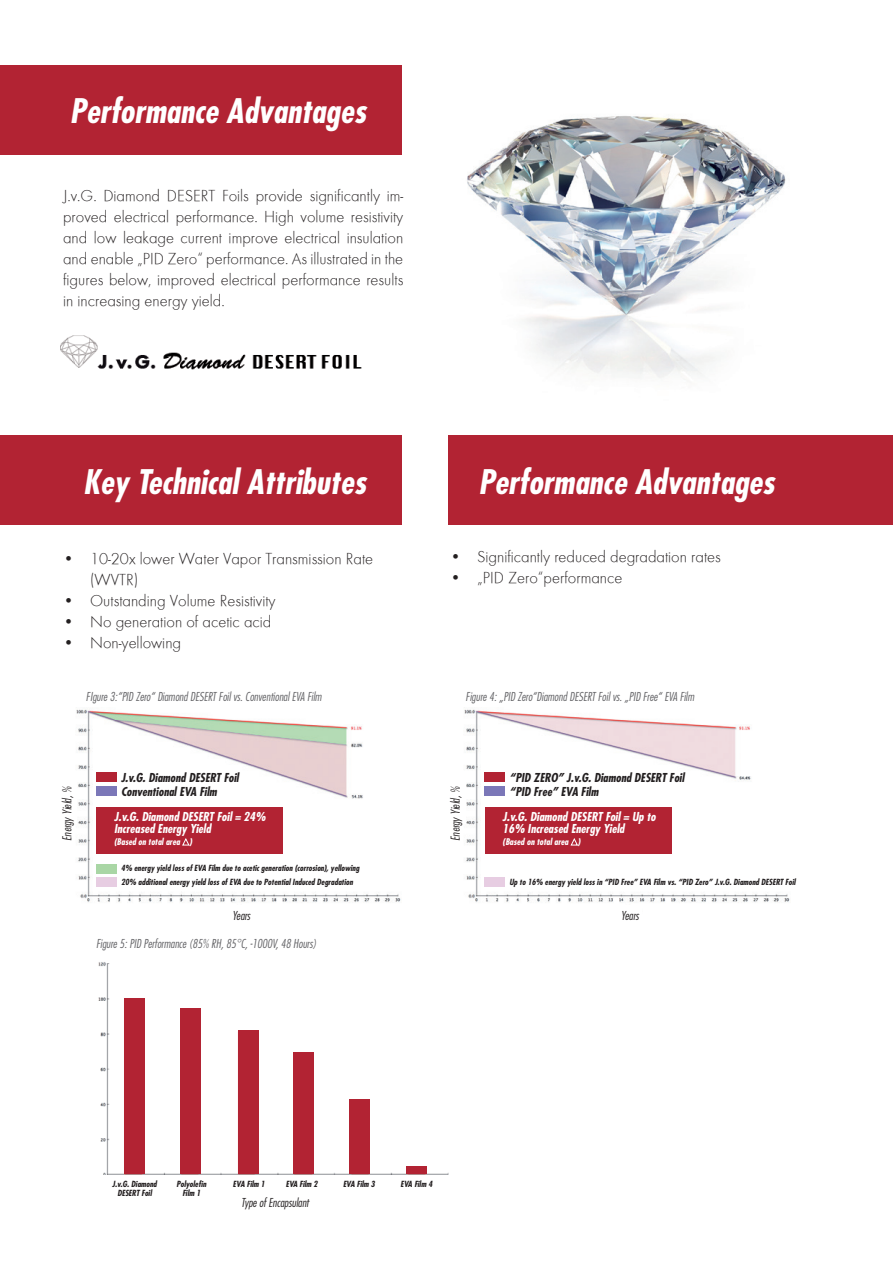
<style>
.page{position:relative;width:893px;height:1263px;background:#fff}
.page>*{position:absolute;margin:0;border:0;box-sizing:border-box;transform-origin:0 0}
.t1{font:italic 700 condensed 33px "Futura";color:#fff}
.t2{font:16.5px/21px "Futura T Light";color:#231f20;text-align:justify}
.t3{font:italic 300 condensed 12px "Futura";color:#636366}
.t4{font:italic 700 condensed 12px/12px "Futura";color:#fff}
.t5{font:italic 700 condensed 12px/14px "Futura";color:#231f20}
.t6{font:italic 300 condensed 12px "Futura";color:#231f20}
.t7{font:italic 700 condensed 9px "Futura";color:#fff}
.t8{font:italic 700 condensed 8.25px/9px "Futura";color:#231f20;text-align:center}
</style>
<div class="page">
<img style="left:98px;top:962px;width:351px;height:213px">
<div style="left:124px;top:998px;width:21px;height:175px;background:#b22333"></div>
<div style="left:180px;top:1007px;width:21px;height:166px;background:#b22333"></div>
<div style="left:238px;top:1030px;width:21px;height:143px;background:#b22333"></div>
<div style="left:293px;top:1052px;width:21px;height:121px;background:#b22333"></div>
<div style="left:349px;top:1099px;width:21px;height:74px;background:#b22333"></div>
<div style="left:407px;top:1166px;width:20px;height:7px;background:#b22333"></div>
<div style="left:0;top:65px;width:401px;height:89px;background:#b22333"></div>
<div style="left:0;top:436px;width:401px;height:89px;background:#b22333"></div>
<div style="left:449px;top:436px;width:444px;height:89px;background:#b22333"></div>
<img style="left:467px;top:116px;width:319px;height:262px">
<img style="left:76px;top:709px;width:325px;height:194px">
<div style="left:96px;top:807px;width:187px;height:46px;background:#b22333"></div>
<div style="left:96px;top:772px;width:21px;height:10px;background:#b22333"></div>
<div style="left:96px;top:786px;width:21px;height:10px;background:#7b77b8"></div>
<svg style="left:182px;top:838px;width:8px;height:8px"></svg>
<div style="left:96px;top:864px;width:21px;height:9px;background:#a9d6a5"></div>
<div style="left:96px;top:878px;width:21px;height:9px;background:#e7cde2"></div>
<div style="left:57px;top:777px;width:20px;height:46px;background:#fff"></div>
<img style="left:464px;top:709px;width:326px;height:194px">
<div style="left:485px;top:807px;width:186px;height:46px;background:#b22333"></div>
<div style="left:485px;top:772px;width:20px;height:10px;background:#b22333"></div>
<div style="left:485px;top:786px;width:20px;height:10px;background:#7b77b8"></div>
<svg style="left:570px;top:838px;width:8px;height:8px"></svg>
<div style="left:485px;top:878px;width:20px;height:9px;background:#e7cde2"></div>
<div style="left:445px;top:777px;width:21px;height:46px;background:#fff"></div>
<img style="left:60px;top:335px;width:302px;height:35px">
<h1 class="t1" style="left:70px;top:90px;width:298px">Performance Advantages</h1>
<p class="t2" style="left:63px;top:185px;width:342px">J.v.G. Diamond DESERT Foils provide significantly im&shy;proved electrical performance. High volume resistivity and low leakage current improve electrical insulation and enable „PID Zero“ performance. As illustrated in the figures below, improved electrical performance results in increasing energy yield.</p>
<h1 class="t1" style="left:83px;top:461px;width:284px">Key Technical Attributes</h1>
<h1 class="t1" style="left:478px;top:461px;width:298px">Performance Advantages</h1>
<p class="t2" style="left:90px;top:548px;width:285px;text-indent:-27px">• 10-20x lower Water Vapor Transmission Rate (WVTR)</p>
<p class="t2" style="left:63px;top:590px;width:214px">• Outstanding Volume Resistivity</p>
<p class="t2" style="left:63px;top:611px;width:210px">• No generation of acetic acid</p>
<p class="t2" style="left:63px;top:632px;width:120px">• Non-yellowing</p>
<p class="t3" style="left:86px;top:690px;width:237px">FIgure 3:“PID Zero“ Diamond DESERT Foil vs. Conventional EVA Film</p>
<p class="t6" style="left:60px;top:841px;width:56px;rotate:-90deg">Energy Yield, %</p>
<p class="t5" style="left:121px;top:770px;width:119px">J.v.G. Diamond DESERT Foil<br>Conventional EVA Film</p>
<p class="t4" style="left:114px;top:811px;width:153px">J.v.G. Diamond DESERT Foil = 24%<br>Increased Energy Yield</p>
<p class="t7" style="left:114px;top:836px;width:79px">(Based on total area )</p>
<p class="t8" style="left:121px;top:861px;width:240px;line-height:14px;text-align:left">4% energy yield loss of EVA Film due to acetic generation (corrosion), yellowing<br>20% additional energy yield loss of EVA due to Potential Induced Degradation</p>
<p class="t6" style="left:232px;top:908px;width:20px">Years</p>
<p class="t3" style="left:96px;top:937px;width:222px">Figure 5: PID Performance (85% RH, 85°C, -1000V, 48 Hours)</p>
<p class="t2" style="left:450px;top:546px;width:272px">• Significantly reduced degradation rates</p>
<p class="t2" style="left:450px;top:567px;width:174px">• „PID Zero“performance</p>
<p class="t3" style="left:466px;top:690px;width:230px">Figure 4: „PID Zero“Diamond DESERT Foil vs. „PID Free“ EVA Film</p>
<p class="t6" style="left:448px;top:841px;width:56px;rotate:-90deg">Energy Yield, %</p>
<p class="t5" style="left:509px;top:770px;width:176px">“PID ZERO” J.v.G. Diamond DESERT Foil “PID Free” EVA Film</p>
<p class="t4" style="left:503px;top:811px;width:155px">J.v.G. Diamond DESERT Foil = Up to<br>16% Increased Energy Yield</p>
<p class="t7" style="left:503px;top:836px;width:79px">(Based on total area )</p>
<p class="t8" style="left:509px;top:877px;width:288px">Up to 16% energy yield loss in “PID Free” EVA Film vs. “PID Zero” J.v.G. Diamond DESERT Foil</p>
<p class="t6" style="left:621px;top:908px;width:20px">Years</p>
<p class="t8" style="left:112px;top:1179px;width:46px">J.v.G. Diamond<br>DESERT Foil</p>
<p class="t8" style="left:177px;top:1179px;width:31px">Polyolefin<br>Film 1</p>
<p class="t8" style="left:233px;top:1179px;width:33px">EVA Film 1</p>
<p class="t8" style="left:286px;top:1179px;width:33px">EVA Film 2</p>
<p class="t8" style="left:343px;top:1179px;width:33px">EVA Film 3</p>
<p class="t8" style="left:400px;top:1179px;width:33px">EVA Film 4</p>
<p class="t6" style="left:241px;top:1195px;width:69px">Type of Encapsulant</p>
</div>
